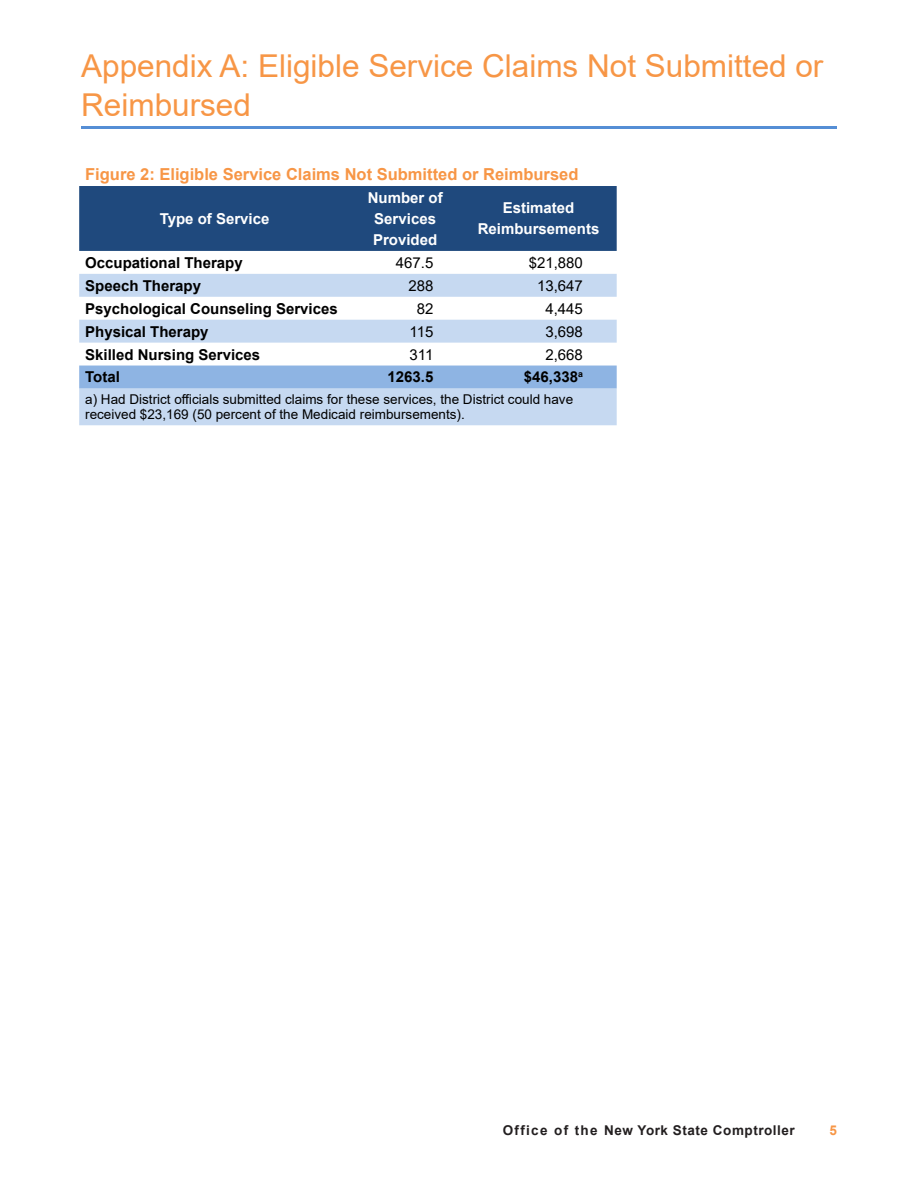
<style>
.page{position:relative;width:918px;height:1188px;background:#fff}
.page>*{position:absolute;margin:0;border:0;box-sizing:border-box;transform-origin:0 0}
.Section_Heads{font:31.5px/39px "Arial";color:#f79646}
._7_Figures{font:700 16.5px "Arial";color:#f79646}
._7_Figures-2{font:700 15px "Arial";color:#000}
._7_Figures-3{font:700 15px/21px "Arial";color:#fff;text-align:center}
._7_Figures-4{font:15px "Arial";color:#000}
.Footnotes{font:13.5px/15px "Arial";color:#000}
.t1{font:700 13.5px "Arial";letter-spacing:.04em;color:#231f20}
.t2{font:700 13.5px "Arial";color:#f79646}
</style>
<div class="page">
<hr style="left:81px;top:126px;width:756px;height:3px;background:#558ed5">
<div style="left:79px;top:186px;width:538px;height:65px;background:#1f497d"></div>
<svg style="left:79px;top:274px;width:538px;height:151px;fill:#c6d9f1"></svg>
<div style="left:79px;top:366px;width:538px;height:22px;background:#8eb4e3"></div>
<p class="Section_Heads" style="left:81px;top:46px;width:744px">Appendix A: Eligible Service Claims Not Submitted or<br>Reimbursed</p>
<p class="_7_Figures" style="left:85px;top:163px;width:495px">Figure 2: Eligible Service Claims Not Submitted or Reimbursed</p>
<p class="_7_Figures-3" style="left:160px;top:208px;width:111px">Type of Service</p>
<p class="_7_Figures-3" style="left:368px;top:187px;width:76px">Number of<br>Services<br>Provided</p>
<p class="_7_Figures-3" style="left:478px;top:198px;width:123px">Estimated<br>Reimbursements</p>
<p class="_7_Figures-2" style="left:85px;top:252px;width:159px">Occupational Therapy</p>
<p class="_7_Figures-4" style="left:396px;top:252px;width:39px">467.5</p>
<p class="_7_Figures-4" style="left:529px;top:252px;width:56px">$21,880</p>
<p class="_7_Figures-2" style="left:85px;top:275px;width:117px">Speech Therapy</p>
<p class="_7_Figures-4" style="left:408px;top:275px;width:27px">288</p>
<p class="_7_Figures-4" style="left:537px;top:275px;width:47px">13,647</p>
<p class="_7_Figures-2" style="left:85px;top:298px;width:254px">Psychological Counseling Services</p>
<p class="_7_Figures-4" style="left:417px;top:298px;width:18px">82</p>
<p class="_7_Figures-4" style="left:545px;top:298px;width:39px">4,445</p>
<p class="_7_Figures-2" style="left:85px;top:321px;width:125px">Physical Therapy</p>
<p class="_7_Figures-4" style="left:410px;top:321px;width:25px">115</p>
<p class="_7_Figures-4" style="left:545px;top:321px;width:39px">3,698</p>
<p class="_7_Figures-2" style="left:85px;top:344px;width:177px">Skilled Nursing Services</p>
<p class="_7_Figures-4" style="left:410px;top:344px;width:25px">311</p>
<p class="_7_Figures-4" style="left:545px;top:344px;width:39px">2,668</p>
<p class="_7_Figures-2" style="left:85px;top:367px;width:36px">Total</p>
<p class="_7_Figures-2" style="left:388px;top:367px;width:47px">1263.5</p>
<p class="_7_Figures-2" style="left:524px;top:367px;width:61px">$46,338<sup>a</sup></p>
<p class="Footnotes" style="left:85px;top:392px;width:490px">a) Had District officials submitted claims for these services, the District could have received $23,169 (50 percent of the Medicaid reimbursements).</p>
<p class="t1" style="left:503px;top:1121px;width:294px">Office of the New York State Comptroller</p>
<p class="t2" style="left:829px;top:1121px;width:9px">5</p>
</div>
